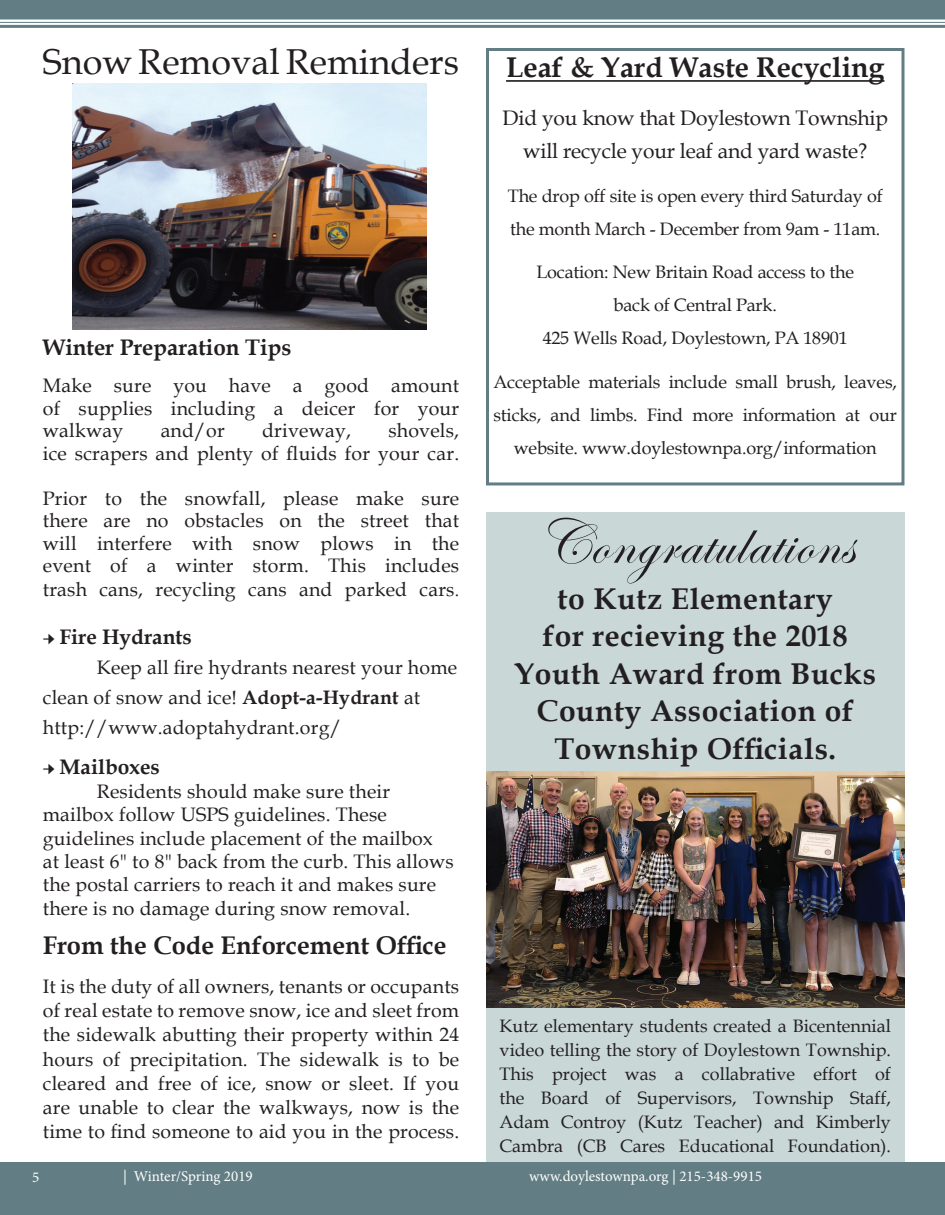
<style>
.page{position:relative;width:945px;height:1215px;background:#fff}
.page>*{position:absolute;margin:0;border:0;box-sizing:border-box;transform-origin:0 0}
.t1{font:64.5px "Edwardian Script ITC";letter-spacing:.02em;color:#231f20}
.t2{font:36px "Book Antiqua";color:#231f20}
.t3{font:700 30px/37.5px "Book Antiqua";letter-spacing:.02em;color:#231f20;text-align:center}
.t4{font:700 28.5px "Book Antiqua";color:#231f20}
.t5{font:700 25.5px "Book Antiqua";color:#231f20}
.t6{font:700 22.5px "Book Antiqua";color:#231f20}
.t7{font:21px/33px "Book Antiqua";letter-spacing:-.01em;color:#231f20;text-align:center}
.t8{font:700 21px "Book Antiqua";color:#231f20}
.t9{font:19.5px/24px "Book Antiqua";letter-spacing:.01em;color:#231f20;text-align:justify}
.t10{font:18px/33px "Book Antiqua";letter-spacing:-.01em;color:#231f20;text-align:center}
.t11{font:15px "Minion Pro";color:#fff}
.s1{font-size:18px}
.s2{font-family:"Minion Pro";font-weight:400;font-size:19.5px}
.s3{font-weight:700}
</style>
<div class="page">
<div style="left:0;top:1162px;width:945px;height:53px;background:#627e84"></div>
<div style="left:486px;top:512px;width:418px;height:650px;background:#c9d7d7"></div>
<div style="left:486px;top:48px;width:418px;height:437px;border:3px solid #627e84"></div>
<div style="left:0;top:14px;width:945px;height:6px;background:#627e84"></div>
<hr style="left:0;top:22px;width:945px;height:1px;background:#627e84">
<hr style="left:0;top:25px;width:945px;height:3px;background:#627e84">
<div style="left:0;top:0;width:945px;height:14px;background:#627e84"></div>
<hr style="left:506px;top:80px;width:378px;height:2px;background:#231f20">
<img style="left:73px;top:83px;width:354px;height:246px">
<img style="left:486px;top:772px;width:418px;height:236px">
<h2 class="t2" style="left:43px;top:37px;width:418px">Snow Removal Reminders</h2>
<p class="t6" style="left:43px;top:332px;width:250px">Winter Preparation Tips</p>
<p class="t9" style="left:43px;top:374px;width:418px;line-height:22.5px">Make sure you have a good amount of supplies including a deicer for your walkway</p>
<p class="t9" style="left:43px;top:419px;width:418px;line-height:22.5px;text-align:right">shovels,<br>ice scrapers and plenty of fluids for your car.</p>
<p class="t9" style="left:43px;top:486px;width:418px;line-height:22.8px">Prior to the snowfall, please make sure there are no obstacles on the street that will interfere with snow plows in the event of a winter storm. This includes trash cans, recycling cans and parked cars<span class="s1">.</span></p>
<p class="t8" style="left:43px;top:623px;width:151px"><span class="s2">→</span> Fire Hydrants</p>
<p class="t9" style="left:43px;top:652px;width:416px;line-height:30px;text-align:left;text-indent:54px">Keep all fire hydrants nearest your home clean of snow and ice! <span class="s3">Adopt-a-Hydrant</span> at http://www.adoptahydrant.org/</p>
<p class="t8" style="left:43px;top:753px;width:119px"><span class="s2">→</span> Mailboxes</p>
<p class="t9" style="left:43px;top:779px;width:413px;line-height:23.5px;text-align:left;text-indent:54px">Residents should make sure their mailbox follow USPS guidelines. These guidelines include placement of the mailbox at least 6" to 8" back from the curb. This allows the postal carriers to reach it and makes sure there is no damage during snow removal.</p>
<h3 class="t5" style="left:43px;top:928px;width:405px">From the Code Enforcement Office</h3>
<p class="t9" style="left:43px;top:974px;width:418px">It is the duty of all owners, tenants or occupants of real estate to remove snow, ice and sleet from the sidewalk abutting their property within 24 hours of precipitation. The sidewalk is to be cleared and free of ice, snow or sleet. If you are unable to clear the walkways, now is the time to find someone to aid you in the process.</p>
<p class="t9" style="left:161px;top:418px;width:66px">and/or</p>
<p class="t9" style="left:262px;top:418px;width:90px">driveway,</p>
<h3 class="t4" style="left:506px;top:48px;width:380px">Leaf &amp; Yard Waste Recycling</h3>
<p class="t7" style="left:503px;top:101px;width:387px">Did you know that Doylestown Township will recycle your leaf and yard waste?</p>
<p class="t10" style="left:508px;top:179px;width:376px;text-align:left">The drop off site is open every third Saturday of the month March - December from 9am - 11am.</p>
<p class="t10" style="left:536px;top:255px;width:319px">Location: New Britain Road access to the back of Central Park.<br>425 Wells Road, Doylestown, PA 18901</p>
<p class="t10" style="left:493px;top:365px;width:405px">Acceptable materials include small brush, leaves, sticks, and limbs. Find more information at our website. www.doylestownpa.org/information</p>
<h1 class="t1" style="left:537px;top:507px;width:318px">Congratulations</h1>
<h3 class="t3" style="left:514px;top:580px;width:363px">to Kutz Elementary<br>for recieving the 2018<br>Youth Award from Bucks<br>County Association of<br>Township Officials.</h3>
<p class="t10" style="left:500px;top:1013px;width:393px;line-height:24px;text-align:justify">Kutz elementary students created a Bicentennial video telling the story of Doylestown Township.<br>This project was a collabrative effort of the Board of Supervisors, Township Staff, Adam Controy (Kutz Teacher) and Kimberly Cambra (CB Cares Educational Foundation).</p>
<p class="t11" style="left:32px;top:1168px;width:9px">5</p>
<p class="t11" style="left:123px;top:1166px;width:131px">| Winter/Spring 2019</p>
<p class="t11" style="left:529px;top:1166px;width:234px">www.doylestownpa.org | 215-348-9915</p>
</div>
